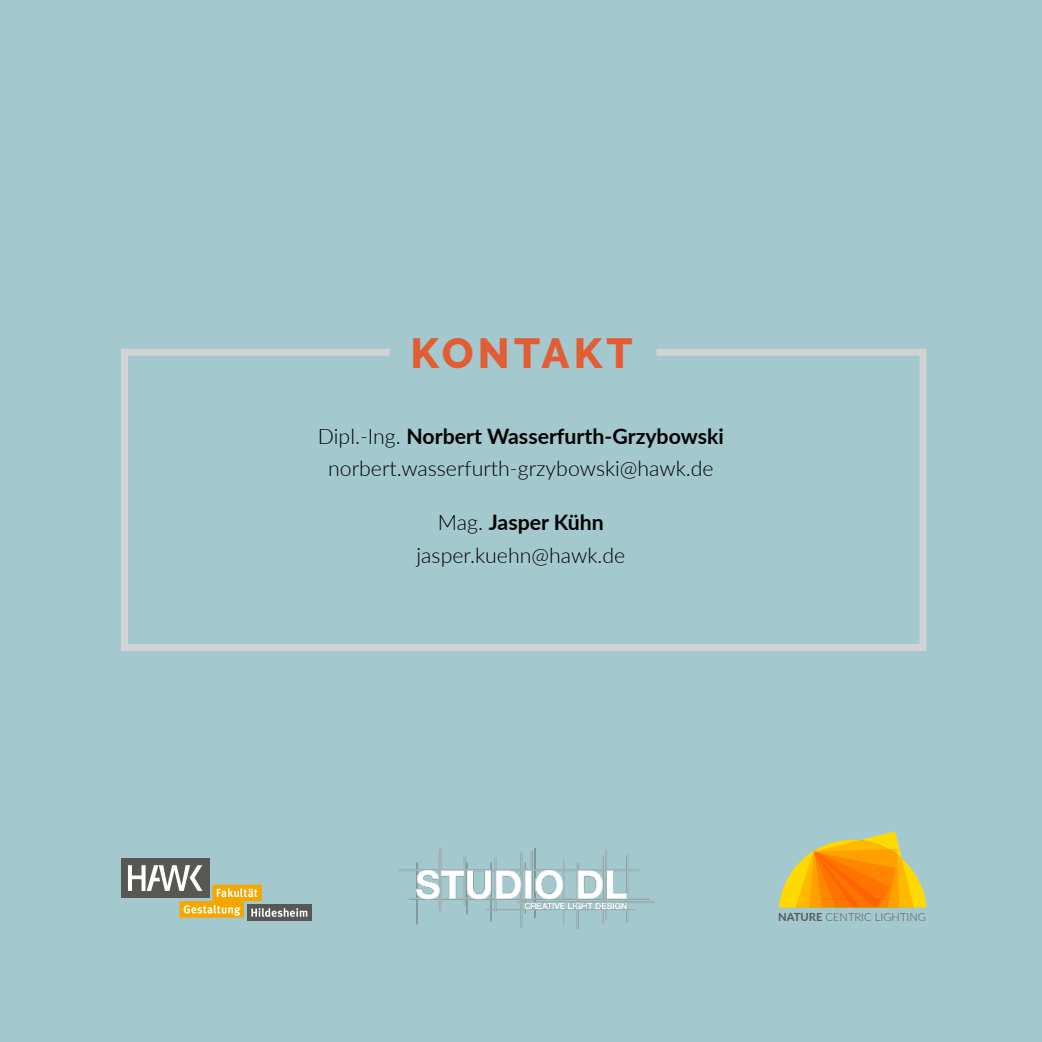
<style>
.page{position:relative;width:1042px;height:1042px;background:#a3c8ce}
.page>*{position:absolute;margin:0;border:0;box-sizing:border-box;transform-origin:0 0}
.t1{font:800 42px "Raleway";letter-spacing:.1em;color:#e25d34}
.t2{font:300 21.35px/32.9px "Lato";color:#000;text-align:center}
.t3{font:300 11.2px "Lato";color:#58595b}
.s1{font-weight:700}
</style>
<div class="page">
<img style="left:399px;top:848px;width:256px;height:82px">
<svg style="left:779px;top:831px;width:147px;height:76px"></svg>
<div style="left:121px;top:858px;width:88px;height:40px;background:#575754"></div>
<div style="left:247px;top:904px;width:65px;height:17px;background:#575754"></div>
<svg style="left:128px;top:865px;width:179px;height:52px"></svg>
<svg style="left:121px;top:348px;width:806px;height:303px"></svg>
<h1 class="t1" style="left:411px;top:330px;width:223px">KONTAKT</h1>
<p class="t2" style="left:318px;top:419px;width:407px">Dipl.-Ing. <span class="s1">Norbert Wasserfurth-Grzybowski </span>norbert.wasserfurth-grzybowski@hawk.de</p>
<p class="t2" style="left:416px;top:505px;width:210px">Mag. <span class="s1">Jasper Kühn </span>jasper.kuehn@hawk.de</p>
<p class="t3" style="left:778px;top:909px;width:149px"><span class="s1">NATURE</span> CENTRIC LIGHTING</p>
</div>
